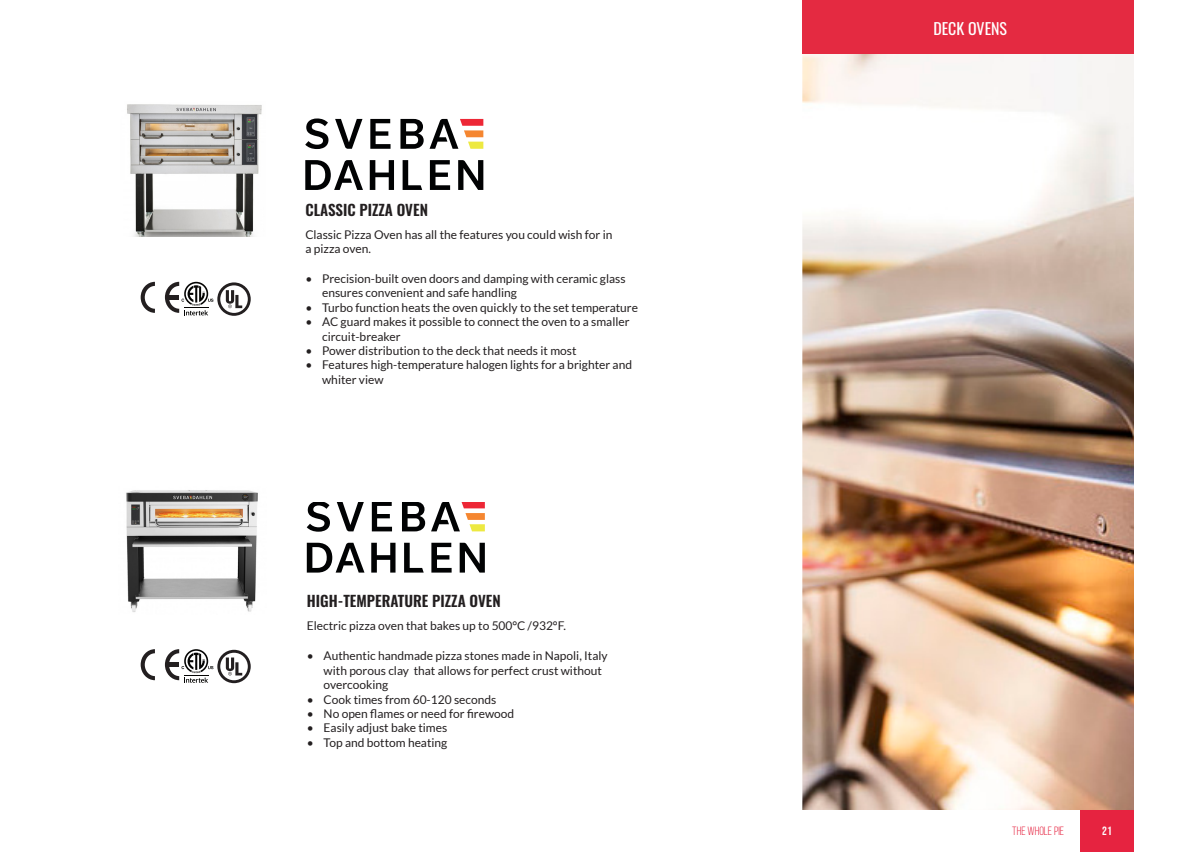
<style>
.page{position:relative;width:1188px;height:864px;background:#fff}
.page>*{position:absolute;margin:0;border:0;box-sizing:border-box;transform-origin:0 0}
.Model{font:15.9px "Oswald";color:#fff}
.Model-2{font:600 15px "Oswald";color:#231f20}
.t1{font:12px/14.4px "Lato";color:#231f20}
.t2{font:12px "Bebas Neue";color:#e62340}
.t3{font:12px "Bebas Neue";color:#fff}
</style>
<div class="page">
<img style="left:127px;top:104px;width:135px;height:133px">
<svg style="left:141px;top:282px;width:14px;height:31px"></svg>
<svg style="left:165px;top:282px;width:86px;height:34px"></svg>
<svg style="left:305px;top:118px;width:23px;height:31px"></svg>
<svg style="left:335px;top:119px;width:27px;height:30px"></svg>
<svg style="left:370px;top:119px;width:21px;height:30px"></svg>
<svg style="left:400px;top:119px;width:24px;height:30px"></svg>
<svg style="left:370px;top:160px;width:24px;height:30px"></svg>
<svg style="left:430px;top:160px;width:20px;height:30px"></svg>
<svg style="left:458px;top:160px;width:25px;height:30px"></svg>
<svg style="left:305px;top:160px;width:58px;height:30px"></svg>
<svg style="left:403px;top:160px;width:19px;height:30px"></svg>
<svg style="left:430px;top:119px;width:53px;height:30px"></svg>
<img style="left:126px;top:490px;width:132px;height:122px">
<svg style="left:141px;top:649px;width:14px;height:31px"></svg>
<svg style="left:165px;top:649px;width:86px;height:34px"></svg>
<svg style="left:307px;top:502px;width:23px;height:30px"></svg>
<svg style="left:337px;top:502px;width:27px;height:29px"></svg>
<svg style="left:372px;top:502px;width:20px;height:29px"></svg>
<svg style="left:402px;top:502px;width:23px;height:29px"></svg>
<svg style="left:371px;top:543px;width:25px;height:29px"></svg>
<svg style="left:431px;top:543px;width:21px;height:29px"></svg>
<svg style="left:460px;top:543px;width:25px;height:29px"></svg>
<svg style="left:307px;top:543px;width:57px;height:29px"></svg>
<svg style="left:404px;top:543px;width:20px;height:29px"></svg>
<svg style="left:431px;top:502px;width:54px;height:29px"></svg>
<img style="left:802px;top:54px;width:332px;height:756px">
<div style="left:802px;top:0;width:332px;height:54px;background:#e42a41"></div>
<div style="left:1080px;top:810px;width:54px;height:42px;background:#e62340"></div>
<p class="Model-2" style="left:305px;top:202px;width:124px">CLASSIC PIZZA OVEN</p>
<p class="t1" style="left:305px;top:227px;width:309px">Classic Pizza Oven has all the features you could wish for in a pizza oven.</p>
<p class="t1" style="left:322px;top:271px;width:305px;text-indent:-17px">• Precision-built oven doors and damping with ceramic glass ensures convenient and safe handling</p>
<p class="t1" style="left:305px;top:300px;width:334px">• Turbo function heats the oven quickly to the set temperature</p>
<p class="t1" style="left:322px;top:315px;width:309px;text-indent:-17px">• AC guard makes it possible to connect the oven to a smaller circuit-breaker</p>
<p class="t1" style="left:305px;top:343px;width:273px">• Power distribution to the deck that needs it most</p>
<p class="t1" style="left:322px;top:358px;width:311px;text-indent:-17px">• Features high-temperature halogen lights for a brighter and whiter view</p>
<p class="Model-2" style="left:307px;top:593px;width:195px">HIGH-TEMPERATURE PIZZA OVEN</p>
<p class="t1" style="left:307px;top:619px;width:261px">Electric pizza oven that bakes up to 500°C /932°F.</p>
<p class="t1" style="left:324px;top:649px;width:286px;text-indent:-17px">• Authentic handmade pizza stones made in Napoli, Italy with porous clay that allows for perfect crust without overcooking</p>
<p class="t1" style="left:307px;top:692px;width:191px">• Cook times from 60-120 seconds</p>
<p class="t1" style="left:307px;top:706px;width:209px">• No open flames or need for firewood</p>
<p class="t1" style="left:307px;top:721px;width:142px">• Easily adjust bake times</p>
<p class="t1" style="left:307px;top:735px;width:142px">• Top and bottom heating</p>
<p class="Model" style="left:933px;top:14px;width:75px">DECK OVENS</p>
<p class="t2" style="left:1012px;top:825px;width:53px">THE WHOLE PIE</p>
<p class="t3" style="left:1102px;top:824px;width:11px">21</p>
</div>
